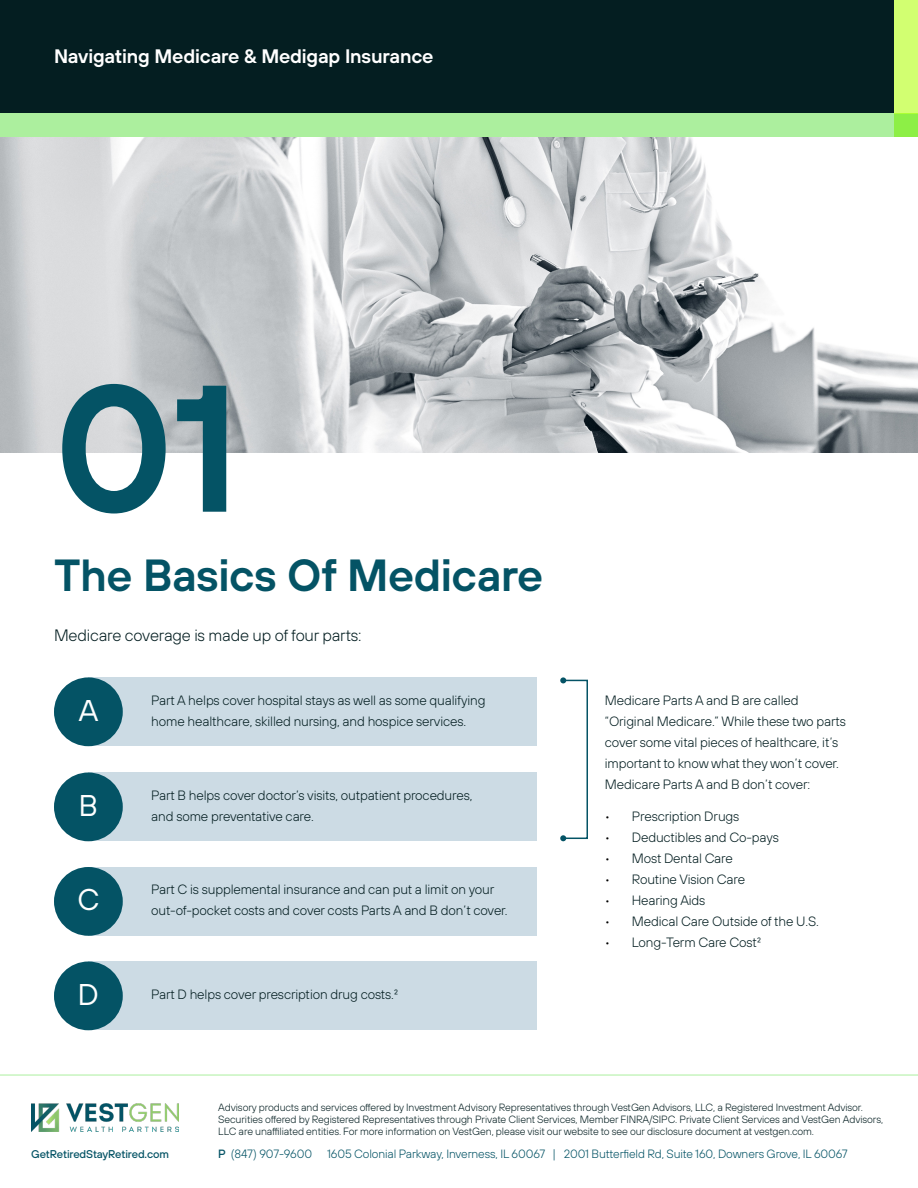
<style>
.page{position:relative;width:918px;height:1188px;background:#fff}
.page>*{position:absolute;margin:0;border:0;box-sizing:border-box;transform-origin:0 0}
.Header_Title{font:180px "TT Hoves Pro Dm Bd";color:#045365}
.Header_Title-2{font:45px "TT Hoves Pro Dm Bd";letter-spacing:-.01em;color:#045365}
.Content_Title{font:30px "TT Hoves Pro";color:#fff}
.t1{font:19.5px "TT Hoves Pro Dm Bd";letter-spacing:-.01em;color:#fff}
.Intro_Para{font:300 16.5px "TT Hoves Pro";letter-spacing:-.01em;color:#041e21}
.Body_VestGen{font:300 13.5px/21px "TT Hoves Pro";letter-spacing:-.01em;color:#041e21}
.t2{font:300 12px "TT Hoves Pro";letter-spacing:-.01em;color:#045365}
.t3{font:500 11.25px "TT Hoves Pro";letter-spacing:-.01em;color:#045365}
.t4{font:300 10.5px/12px "TT Hoves Pro";letter-spacing:-.01em;color:#041e21}
.s1{color:#000}
.s2{font-weight:500}
</style>
<div class="page">
<div style="left:0;top:0;width:918px;height:136px;background:#041e21"></div>
<div style="left:0;top:113px;width:918px;height:24px;background:#acef9e"></div>
<div style="left:894px;top:0;width:24px;height:114px;background:#d2ff71"></div>
<div style="left:894px;top:113px;width:24px;height:24px;background:#8def46"></div>
<img style="left:31px;top:1103px;width:147px;height:28px">
<hr style="left:0;top:1075px;width:918px;height:1px;background:#acef9e">
<img style="left:0;top:137px;width:918px;height:316px">
<div style="left:88px;top:677px;width:449px;height:69px;background:#ccdbe4"></div>
<div style="left:88px;top:773px;width:449px;height:68px;background:#ccdbe4"></div>
<div style="left:88px;top:867px;width:449px;height:69px;background:#ccdbe4"></div>
<div style="left:88px;top:962px;width:449px;height:68px;background:#ccdbe4"></div>
<div style="left:54px;top:677px;width:69px;height:69px;background:#045365;border-radius:50%"></div>
<div style="left:54px;top:773px;width:69px;height:68px;background:#045365;border-radius:50%"></div>
<div style="left:54px;top:867px;width:69px;height:69px;background:#045365;border-radius:50%"></div>
<div style="left:54px;top:962px;width:69px;height:68px;background:#045365;border-radius:50%"></div>
<div style="left:562px;top:680px;width:26px;height:159px;border:2px solid #045365"></div>
<svg style="left:560px;top:677px;width:6px;height:6px"></svg>
<svg style="left:560px;top:835px;width:6px;height:6px"></svg>
<h3 class="t1" style="left:54px;top:42px;width:381px">Navigating Medicare &amp; Medigap Insurance</h3>
<p class="Header_Title" style="left:54px;top:320px;width:187px">01</p>
<p class="Header_Title-2" style="left:54px;top:543px;width:491px">The Basics Of Medicare</p>
<p class="Intro_Para" style="left:54px;top:625px;width:309px">Medicare coverage is made up of four parts:</p>
<p class="Content_Title" style="left:79px;top:690px;width:21px">A</p>
<p class="Body_VestGen" style="left:151px;top:690px;width:336px">Part A helps cover hospital stays as well as some qualifying home healthcare, skilled nursing, and hospice services.</p>
<p class="Content_Title" style="left:79px;top:785px;width:21px">B</p>
<p class="Body_VestGen" style="left:151px;top:785px;width:323px">Part B helps cover doctor’s visits, outpatient procedures, and some preventative care.</p>
<p class="Content_Title" style="left:77px;top:880px;width:23px">C</p>
<p class="Body_VestGen" style="left:151px;top:879px;width:358px">Part C is supplemental insurance and can put a limit on your out-of-pocket costs and cover costs Parts A and B don’t cover.</p>
<p class="Content_Title" style="left:78px;top:974px;width:22px">D</p>
<p class="Body_VestGen" style="left:151px;top:984px;width:249px">Part D helps cover prescription drug costs.2</p>
<p class="Body_VestGen" style="left:605px;top:690px;width:243px">Medicare Parts A and B are called “Original Medicare.” While these two parts cover some vital pieces of healthcare, it’s important to know what they won’t cover.<br>Medicare Parts A and B don’t cover:</p>
<p class="Body_VestGen" style="left:605px;top:806px;width:136px"><span class="s1">•</span> Prescription Drugs</p>
<p class="Body_VestGen" style="left:605px;top:827px;width:176px"><span class="s1">•</span> Deductibles and Co-pays</p>
<p class="Body_VestGen" style="left:605px;top:848px;width:130px"><span class="s1">•</span> Most Dental Care</p>
<p class="Body_VestGen" style="left:605px;top:869px;width:142px"><span class="s1">•</span> Routine Vision Care</p>
<p class="Body_VestGen" style="left:605px;top:890px;width:102px"><span class="s1">•</span> Hearing Aids</p>
<p class="Body_VestGen" style="left:605px;top:911px;width:216px"><span class="s1">•</span> Medical Care Outside of the U.S.</p>
<p class="Body_VestGen" style="left:605px;top:932px;width:158px"><span class="s1">•</span> Long-Term Care Cost2</p>
<p class="t4" style="left:218px;top:1102px;width:666px">Advisory products and services offered by Investment Advisory Representatives through VestGen Advisors, LLC, a Registered Investment Advisor.<br>Securities offered by Registered Representatives through Private Client Services, Member FINRA/SIPC. Private Client Services and VestGen Advisors,<br>LLC are unaffiliated entities. For more information on VestGen, please visit our website to see our disclosure document at vestgen.com.</p>
<p class="t3" style="left:31px;top:1146px;width:139px">GetRetiredStayRetired.com</p>
<p class="t2" style="left:218px;top:1147px;width:631px"><span class="s2">P</span> (847) 907-9600 1605 Colonial Parkway, Inverness, IL 60067 | 2001 Butterfield Rd, Suite 160, Downers Grove, IL 60067</p>
</div>
